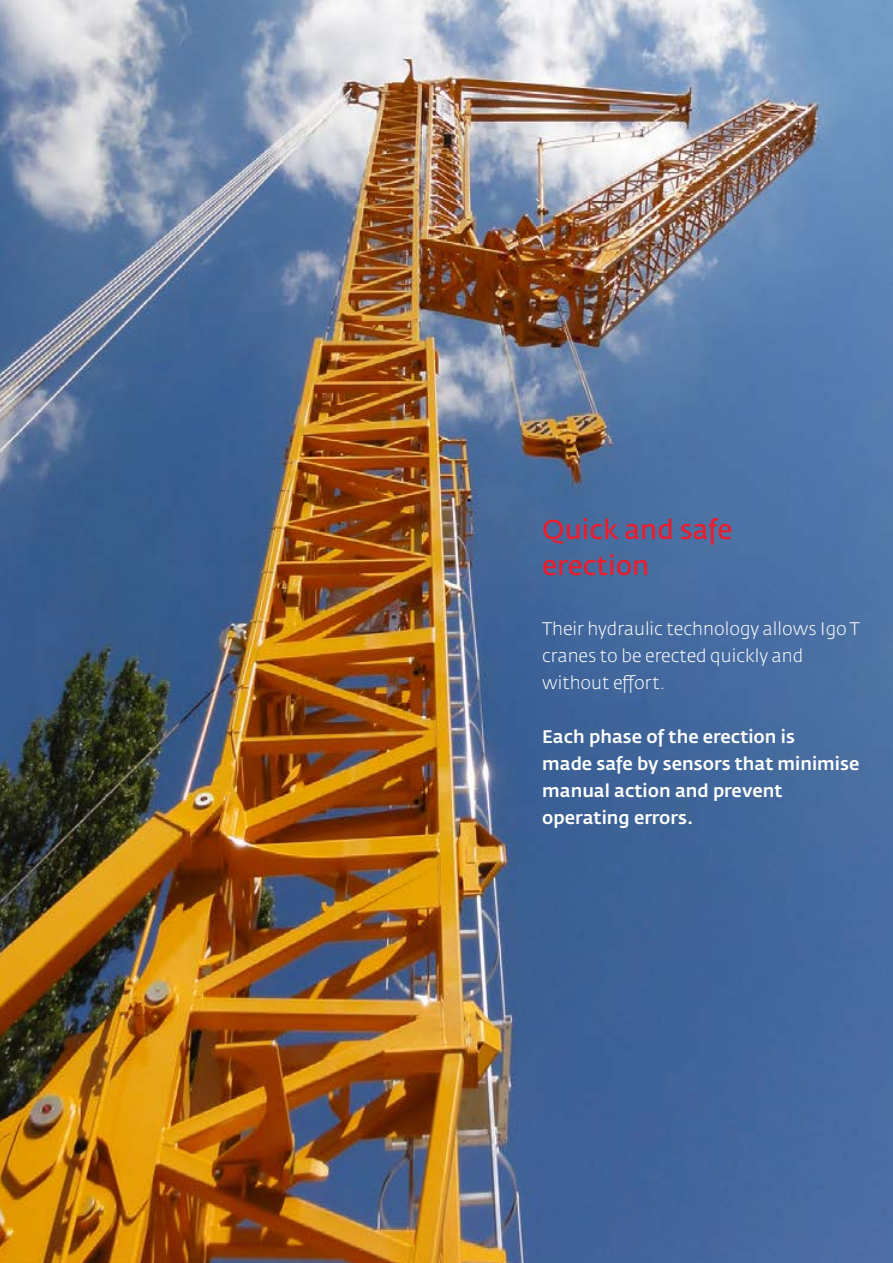
<style>
.page{position:relative;width:893px;height:1263px;background:#fff}
.page>*{position:absolute;margin:0;border:0;box-sizing:border-box;transform-origin:0 0}
.t1{font:600 27px/36px "Fedra Sans Pro";color:#ee1b2c}
.t2{font:500 18px/27px "Fedra Sans Pro";color:#fff}
.t3{font:300 18px/27px "Fedra Sans Pro";color:#fff}
</style>
<div class="page">
<img style="left:0;top:0;width:893px;height:1263px">
<h1 class="t1" style="left:542px;top:512px;width:192px">Quick and safe erection</h1>
<p class="t3" style="left:542px;top:615px;width:319px">Their hydraulic technology allows Igo T cranes to be erected quickly and without effort.</p>
<p class="t2" style="left:542px;top:723px;width:319px">Each phase of the erection is<br>made safe by sensors that minimise manual action and prevent operating errors.</p>
</div>
